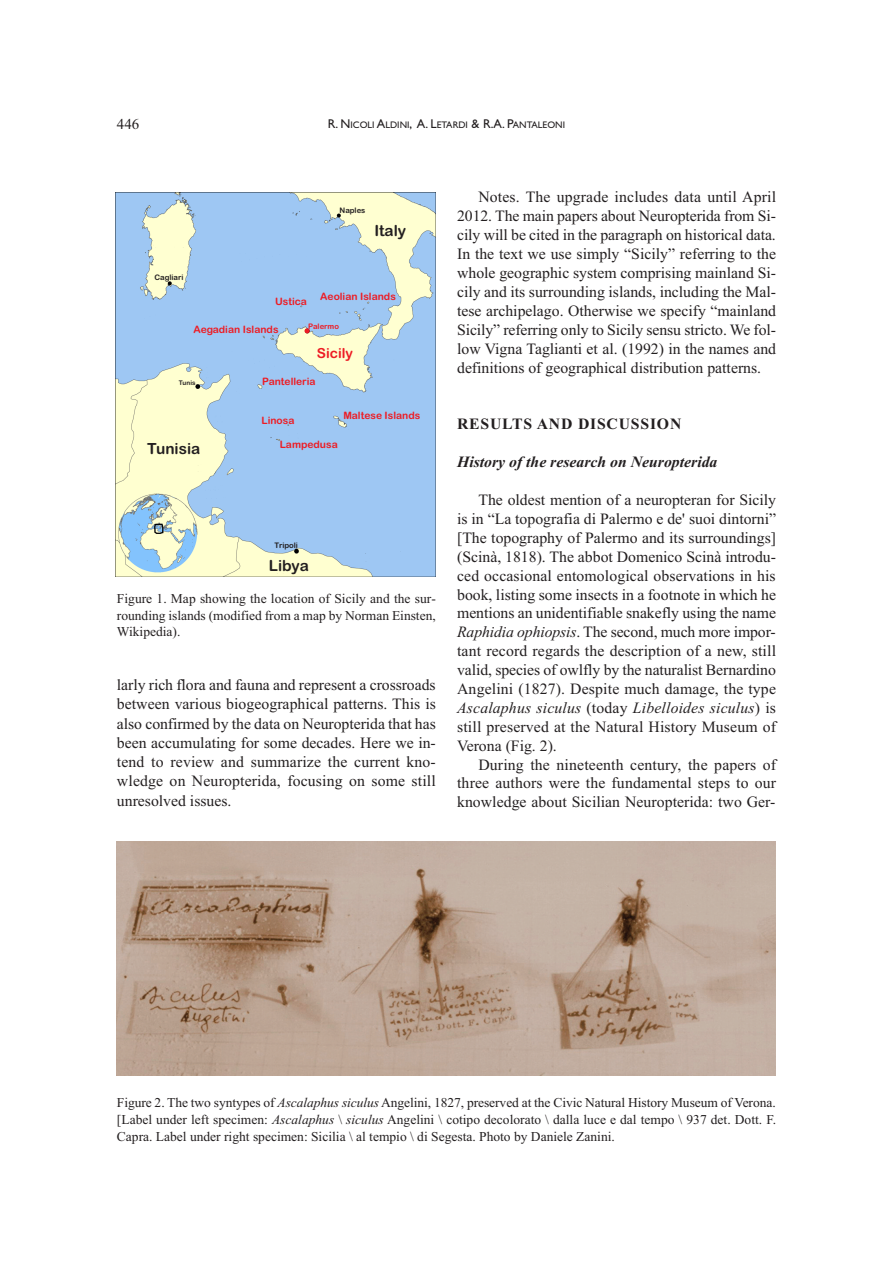
<style>
.page{position:relative;width:893px;height:1263px;background:#fff}
.page>*{position:absolute;margin:0;border:0;box-sizing:border-box;transform-origin:0 0}
.t1{font:15.75px/18.9px "Times New Roman";letter-spacing:.005em;color:#231f20;text-align:justify}
.t2{font:italic 700 15.75px "Times New Roman";color:#231f20}
.t3{font:700 15.75px "Times New Roman";letter-spacing:.05em;color:#231f20}
.t4{font:15.3px "Arial Rounded MT Bold";color:#231f20}
.t5{font:15px "Times New Roman";color:#231f20}
.t6{font:13.8px "Arial Rounded MT Bold";color:#ed1c24}
.t7{font:13.5px/16.2px "Times New Roman";color:#231f20;text-align:justify}
.t8{font:10.2px "Arial Rounded MT Bold";color:#ed1c24}
.t9{font:9.6px "Gill Sans";color:#231f20}
.t10{font:7.65px "Arial Rounded MT Bold";color:#231f20}
.t11{font:7.65px "Arial Rounded MT Bold";color:#ed1c24}
.t12{font:6.45px "Arial Rounded MT Bold";color:#231f20}
.s1{font-size:12.75px}
.s2{font-style:italic}
</style>
<div class="page">
<img style="left:117px;top:842px;width:659px;height:234px">
<img style="left:116px;top:192px;width:319px;height:384px">
<svg style="left:305px;top:328px;width:5px;height:5px"></svg>
<p class="t5" style="left:117px;top:116px;width:24px">446</p>
<p class="t9" style="left:328px;top:119px;width:239px"><span class="s1">R. N</span>ICOLI <span class="s1">A</span>LDINI<span class="s1">, A. L</span>ETARDI <span class="s1">&amp; R.A. P</span>ANTALEONI</p>
<p class="t10" style="left:340px;top:208px;width:27px">Naples</p>
<p class="t4" style="left:374px;top:225px;width:33px">Italy</p>
<p class="t10" style="left:155px;top:274px;width:30px">Cagliari</p>
<p class="t8" style="left:275px;top:298px;width:33px">Ustica</p>
<p class="t8" style="left:320px;top:293px;width:77px">Aeolian Islands</p>
<p class="t8" style="left:193px;top:326px;width:87px">Aegadian Islands</p>
<p class="t11" style="left:308px;top:323px;width:32px">Palermo</p>
<p class="t6" style="left:317px;top:348px;width:38px">Sicily</p>
<p class="t12" style="left:179px;top:380px;width:18px">Tunis</p>
<p class="t4" style="left:147px;top:443px;width:55px">Tunisia</p>
<p class="t8" style="left:262px;top:377px;width:55px">Pantelleria</p>
<p class="t8" style="left:261px;top:416px;width:34px">Linosa</p>
<p class="t8" style="left:343px;top:412px;width:78px">Maltese Islands</p>
<p class="t8" style="left:280px;top:441px;width:59px">Lampedusa</p>
<p class="t10" style="left:275px;top:542px;width:25px">Tripoli</p>
<p class="t4" style="left:269px;top:559px;width:42px">Libya</p>
<p class="t7" style="left:117px;top:591px;width:320px">Figure 1. Map showing the location of Sicily and the sur&shy;rounding islands (modified from a map by Norman Einsten, Wikipedia).</p>
<p class="t1" style="left:117px;top:675px;width:320px">larly rich flora and fauna and represent a crossroads between various biogeographical patterns. This is also confirmed by the data on Neuropterida that has been accumulating for some decades. Here we in&shy;tend to review and summarize the current kno&shy;wledge on Neuropterida, focusing on some still unresolved issues.</p>
<p class="t1" style="left:457px;top:187px;width:320px;text-indent:21px">Notes. The upgrade includes data until April 2012. The main papers about Neuropterida from Si&shy;cily will be cited in the paragraph on historical data.<br>In the text we use simply “Sicily” referring to the whole geographic system comprising mainland Si&shy;cily and its surrounding islands, including the Mal&shy;tese archipelago. Otherwise we specify “mainland Sicily” referring only to Sicily sensu stricto. We fol&shy;low Vigna Taglianti et al. (1992) in the names and definitions of geographical distribution patterns.</p>
<p class="t3" style="left:457px;top:415px;width:226px">RESULTS AND DISCUSSION</p>
<p class="t2" style="left:457px;top:452px;width:262px">History of the research on Neuropterida</p>
<p class="t1" style="left:457px;top:490px;width:320px;text-indent:21px">The oldest mention of a neuropteran for Sicily is in “La topografia di Palermo e de' suoi dintorni” [The topography of Palermo and its surroundings] (Scinà, 1818). The abbot Domenico Scinà introdu&shy;ced occasional entomological observations in his book, listing some insects in a footnote in which he mentions an unidentifiable snakefly using the name <span class="s2">Raphidia ophiopsis</span>. The second, much more impor&shy;tant record regards the description of a new, still valid, species of owlfly by the naturalist Bernardino Angelini (1827). Despite much damage, the type <span class="s2">Ascalaphus siculus</span> (today <span class="s2">Libelloides siculus</span>) is still preserved at the Natural History Museum of Verona (Fig. 2).</p>
<p class="t1" style="left:457px;top:755px;width:320px;text-indent:21px">During the nineteenth century, the papers of three authors were the fundamental steps to our knowledge about Sicilian Neuropterida: two Ger-</p>
<p class="t7" style="left:117px;top:1093px;width:661px;line-height:17.2px">Figure 2. The two syntypes of <span class="s2">Ascalaphus siculus</span> Angelini, 1827, preserved at the Civic Natural History Museum of Verona. [Label under left specimen: <span class="s2">Ascalaphus</span> \ <span class="s2">siculus</span> Angelini \ cotipo decolorato \ dalla luce e dal tempo \ 937 det. Dott. F.<br>Capra. Label under right specimen: Sicilia \ al tempio \ di Segesta. Photo by Daniele Zanini.</p>
</div>
